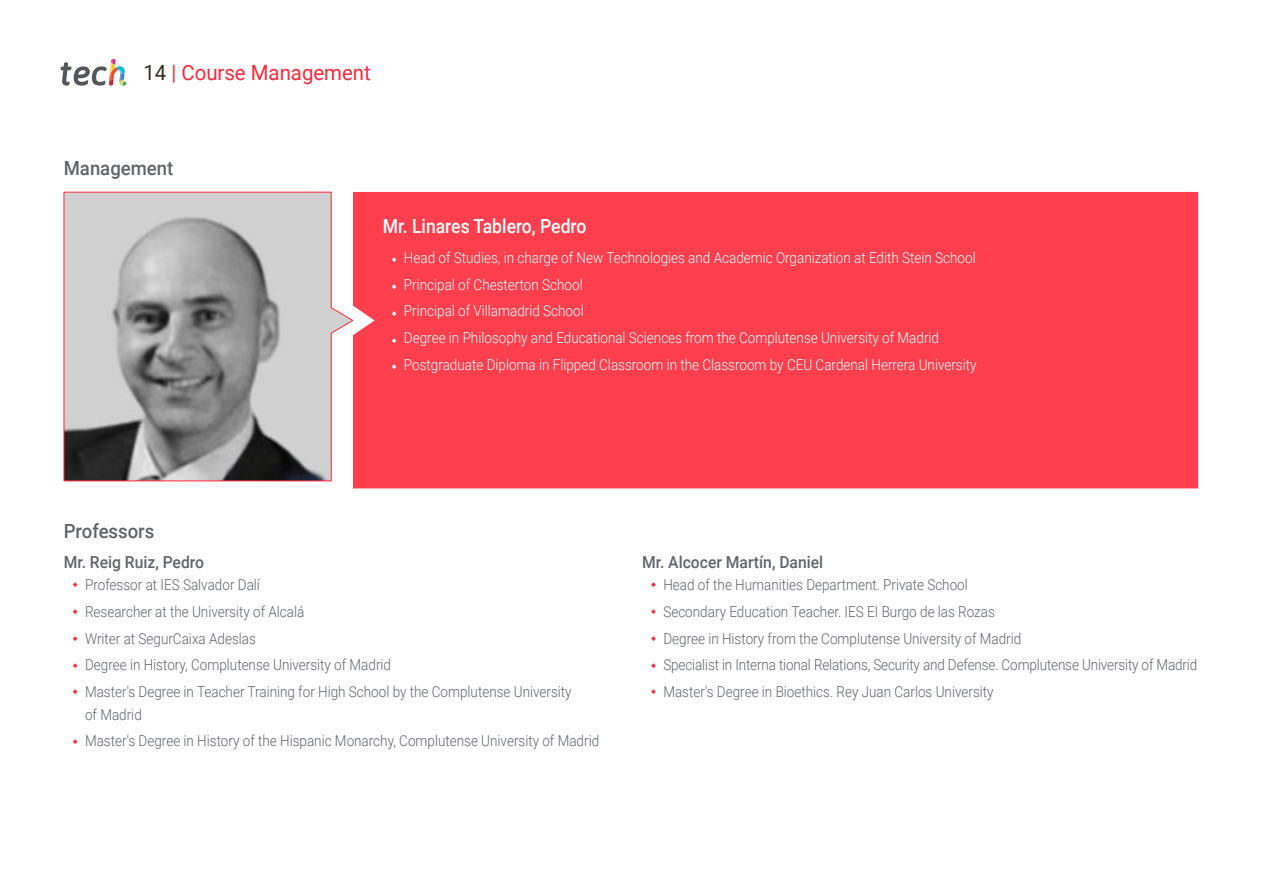
<style>
.page{position:relative;width:1263px;height:893px;background:#fff}
.page>*{position:absolute;margin:0;border:0;box-sizing:border-box;transform-origin:0 0}
.t1{font:21px "Roboto";color:#ff293a}
.t2{font:500 19.5px "Roboto";color:#fff;scale:.9 1}
.t3{font:500 19.5px "Roboto";color:#61646a;scale:.95 1}
.t4{font:500 16.5px "Roboto";color:#61646a;scale:.95 1}
.t5{font:300 15px/26.7px "Roboto";color:#61646a;scale:.9 1}
.t6{font:300 15px/26.7px "Roboto";color:#fff;scale:.9 1}
.s1{color:#312e20}
</style>
<div class="page">
<svg style="left:61px;top:59px;width:65px;height:27px"></svg>
<div style="left:353px;top:192px;width:845px;height:296px;background:#ff3e4e"></div>
<svg style="left:64px;top:192px;width:289px;height:289px;background:#adabac"></svg>
<svg style="left:392px;top:257px;width:5px;height:5px"></svg>
<svg style="left:392px;top:284px;width:5px;height:5px"></svg>
<svg style="left:392px;top:311px;width:5px;height:5px"></svg>
<svg style="left:392px;top:338px;width:5px;height:5px"></svg>
<svg style="left:392px;top:364px;width:5px;height:5px"></svg>
<h1 class="t1" style="left:144px;top:57px;width:229px"><span class="s1">14</span> | Course Management</h1>
<h2 class="t3" style="left:64px;top:154px;width:117px">Management</h2>
<h2 class="t2" style="left:383px;top:213px;width:228px">Mr. Linares Tablero, Pedro</h2>
<p class="t6" style="left:404px;top:244px;width:638px">Head of Studies, in charge of New Technologies and Academic Organization at Edith Stein School Principal of Chesterton School<br>Principal of Villamadrid School<br>Degree in Philosophy and Educational Sciences from the Complutense University of Madrid Postgraduate Diploma in Flipped Classroom in the Classroom by CEU Cardenal Herrera University</p>
<h2 class="t3" style="left:64px;top:518px;width:97px">Professors</h2>
<p class="t4" style="left:64px;top:550px;width:149px">Mr. Reig Ruiz, Pedro</p>
<p class="t5" style="left:85px;top:571px;width:542px">Professor at IES Salvador Dalí<br>Researcher at the University of Alcalá<br>Writer at SegurCaixa Adeslas<br>Degree in History, Complutense University of Madrid<br>Master's Degree in Teacher Training for High School by the Complutense University</p>
<p class="t5" style="left:85px;top:700px;width:573px">of Madrid<br>Master's Degree in History of the Hispanic Monarchy, Complutense University of Madrid</p>
<p class="t4" style="left:642px;top:550px;width:192px">Mr. Alcocer Martín, Daniel</p>
<p class="t5" style="left:663px;top:571px;width:595px">Head of the Humanities Department. Private School<br>Secondary Education Teacher. IES EI Burgo de las Rozas<br>Degree in History from the Complutense University of Madrid<br>Specialist in Interna tional Relations, Security and Defense. Complutense University of Madrid Master's Degree in Bioethics. Rey Juan Carlos University</p>
</div>
